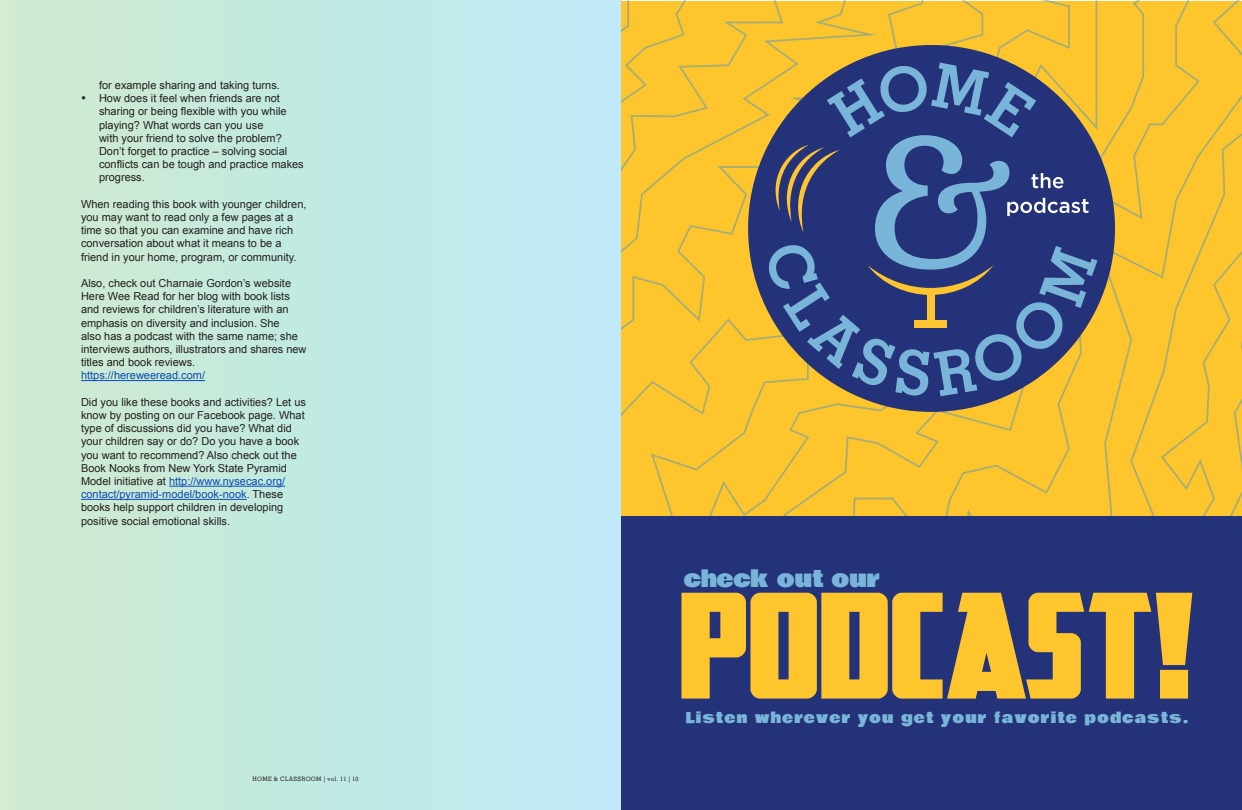
<style>
.page{position:relative;width:1242px;height:810px;background:#fff}
.page>*{position:absolute;margin:0;border:0;box-sizing:border-box;transform-origin:0 0}
.t1{font:125px "Great Lakes NF";color:#ffc52d}
.t2{font:23px "Bowlby One";color:#79b5d8}
.t3{font:15px "Bowlby One";letter-spacing:.08em;color:#79b5d8}
.t4{font:11px/13.2px "Arial";color:#231f20}
.t5{font:11px "Arial";color:#0b4cb4}
.t6{font:500 6px "Memphis";letter-spacing:.05em;color:#231f20}
.s1{color:#0b4cb4}
</style>
<div class="page">
<div style="left:0;top:0;width:621px;height:810px;background:linear-gradient(to right,#ceeacd,#bceaf8)"></div>
<svg style="left:621px;top:0;width:621px;height:517px;background:#f9c331"></svg>
<div style="left:621px;top:517px;width:621px;height:293px;background:#243279"></div>
<div style="left:748px;top:45px;width:367px;height:367px;background:#243279;border-radius:50%"></div>
<svg style="left:768px;top:62px;width:329px;height:334px"></svg>
<hr style="left:81px;top:380px;width:124px;height:1px;background:#0b4cb4">
<hr style="left:169px;top:486px;width:116px;height:1px;background:#0b4cb4">
<hr style="left:81px;top:499px;width:166px;height:1px;background:#0b4cb4">
<p class="t4" style="left:99px;top:79px;width:182px">for example sharing and taking turns.</p>
<p class="t4" style="left:81px;top:92px;width:200px">• How does it feel when friends are not</p>
<p class="t4" style="left:99px;top:105px;width:206px">sharing or being flexible with you while playing? What words can you use<br>with your friend to solve the problem?<br>Don’t forget to practice – solving social conflicts can be tough and practice makes progress.</p>
<p class="t4" style="left:81px;top:197px;width:227px">When reading this book with younger children, you may want to read only a few pages at a time so that you can examine and have rich conversation about what it means to be a friend in your home, program, or community.</p>
<p class="t4" style="left:81px;top:277px;width:227px">Also, check out Charnaie Gordon’s website Here Wee Read for her blog with book lists and reviews for children’s literature with an emphasis on diversity and inclusion. She<br>also has a podcast with the same name; she interviews authors, illustrators and shares new titles and book reviews.</p>
<p class="t5" style="left:81px;top:368px;width:126px">https://hereweeread.com/</p>
<p class="t4" style="left:81px;top:395px;width:226px">Did you like these books and activities? Let us know by posting on our Facebook page. What type of discussions did you have? What did your children say or do? Do you have a book you want to recommend? Also check out the Book Nooks from New York State Pyramid Model initiative at <span class="s1">http://www.nysecac.org/ contact/pyramid-model/book-nook</span>. These books help support children in developing positive social emotional skills.</p>
<p class="t6" style="left:252px;top:776px;width:107px">HOME &amp; CLASSROOM | vol. 11 | 10</p>
<p class="t2" style="left:684px;top:562px;width:198px">check out our</p>
<p class="t1" style="left:679px;top:556px;width:517px">PODCAST!</p>
<p class="t3" style="left:685px;top:707px;width:504px">Listen wherever you get your favorite podcasts.</p>
</div>
